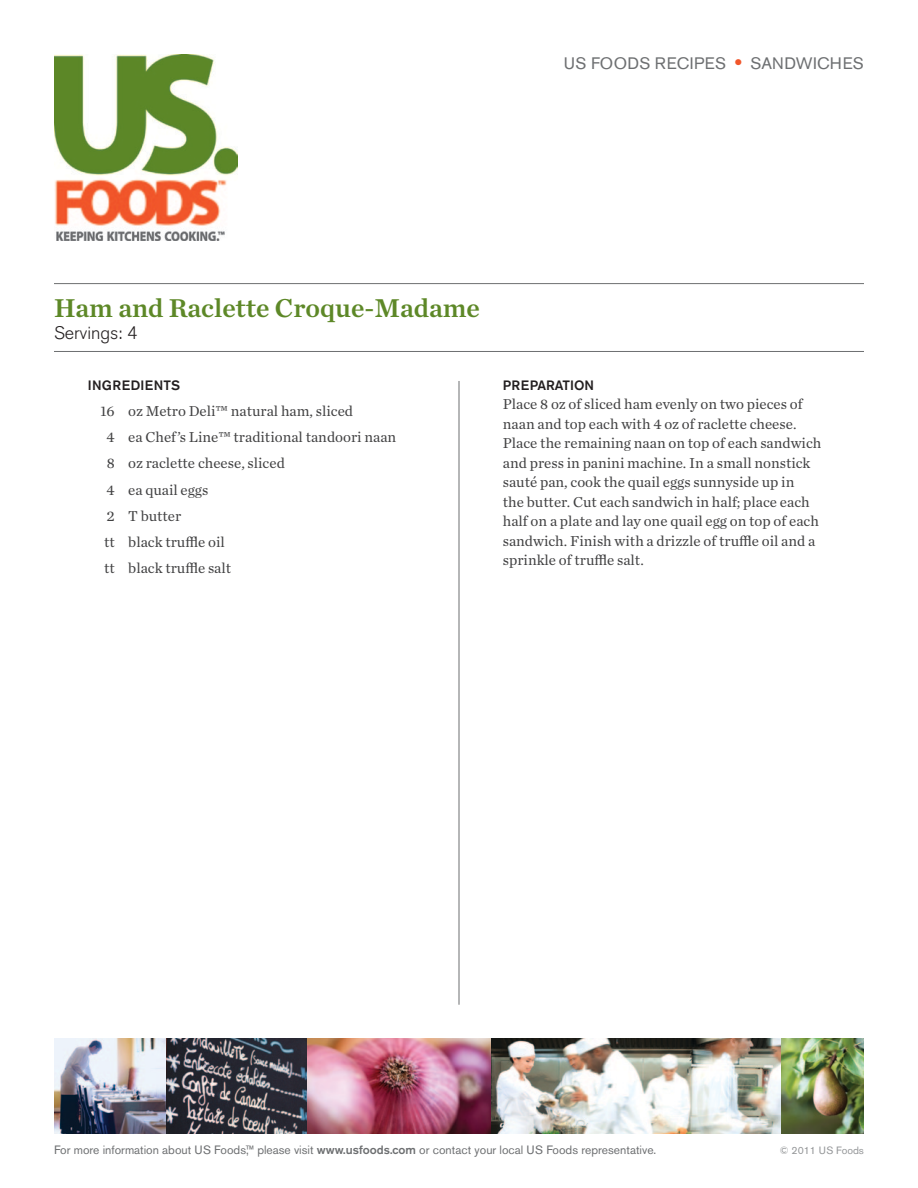
<style>
.page{position:relative;width:918px;height:1188px;background:#fff}
.page>*{position:absolute;margin:0;border:0;box-sizing:border-box;transform-origin:0 0}
.t1{font:27px "Chronicle Text G1 Semi";color:#5d8827}
.t2{font:300 18px "Akzidenz Grotesk BE";color:#231f20}
.t3{font:16.5px "Akzidenz Grotesk BE";letter-spacing:.02em;color:#6d6f71}
.t4{font:15px/19.5px "Chronicle Text G1";color:#414142}
.t5{font:500 13.5px "Akzidenz Grotesk BE";letter-spacing:.04em;color:#231f20}
.t6{font:500 13.5px "Akzidenz Grotesk BE";color:#231f20}
.t7{font:12px "Akzidenz Grotesk BE";color:#6d6f71}
.t8{font:10.5px "Akzidenz Grotesk BE";color:#949698}
.s1{font-weight:700;font-size:19.5px;color:#f1562b}
.s2{font-weight:500}
</style>
<div class="page">
<img style="left:54px;top:54px;width:183px;height:187px">
<hr style="left:54px;top:283px;width:810px;height:1px;background:#6d6f71">
<hr style="left:54px;top:351px;width:810px;height:1px;background:#6d6f71">
<img style="left:54px;top:1038px;width:113px;height:96px">
<img style="left:167px;top:1038px;width:614px;height:96px">
<img style="left:781px;top:1038px;width:83px;height:96px">
<hr style="left:459px;top:381px;width:1px;height:624px;background:#6d6f71">
<p class="t3" style="left:564px;top:53px;width:302px">US FOODS RECIPES <span class="s1">•</span> SANDWICHES</p>
<h1 class="t1" style="left:54px;top:287px;width:428px">Ham and Raclette Croque-Madame</h1>
<p class="t2" style="left:54px;top:323px;width:85px">Servings: 4</p>
<p class="t5" style="left:88px;top:377px;width:94px">INGREDI ENTS</p>
<p class="t4" style="left:100px;top:397px;width:297px;line-height:26.2px">16 oz Metro Deli™ natural ham, sliced<br>4 ea Chef’s Line™ traditional tandoori naan<br>8 oz raclette cheese, sliced<br>4 ea quail eggs<br>2 T butter<br>tt black truffle oil<br>tt black truffle salt</p>
<p class="t6" style="left:503px;top:377px;width:93px">PREPARATION</p>
<p class="t4" style="left:503px;top:393px;width:320px">Place 8 oz of sliced ham evenly on two pieces of naan and top each with 4 oz of raclette cheese.<br>Place the remaining naan on top of each sandwich and press in panini machine. In a small nonstick sauté pan, cook the quail eggs sunnyside up in<br>the butter. Cut each sandwich in half; place each half on a plate and lay one quail egg on top of each sandwich. Finish with a drizzle of truffle oil and a sprinkle of truffle salt.</p>
<p class="t7" style="left:54px;top:1143px;width:604px">For more information about US Foods,™ please visit <span class="s2">WWW.USFOODS.COM</span> or contact your local US Foods representative.</p>
<p class="t8" style="left:780px;top:1144px;width:86px">© 2011 US Foods</p>
</div>
